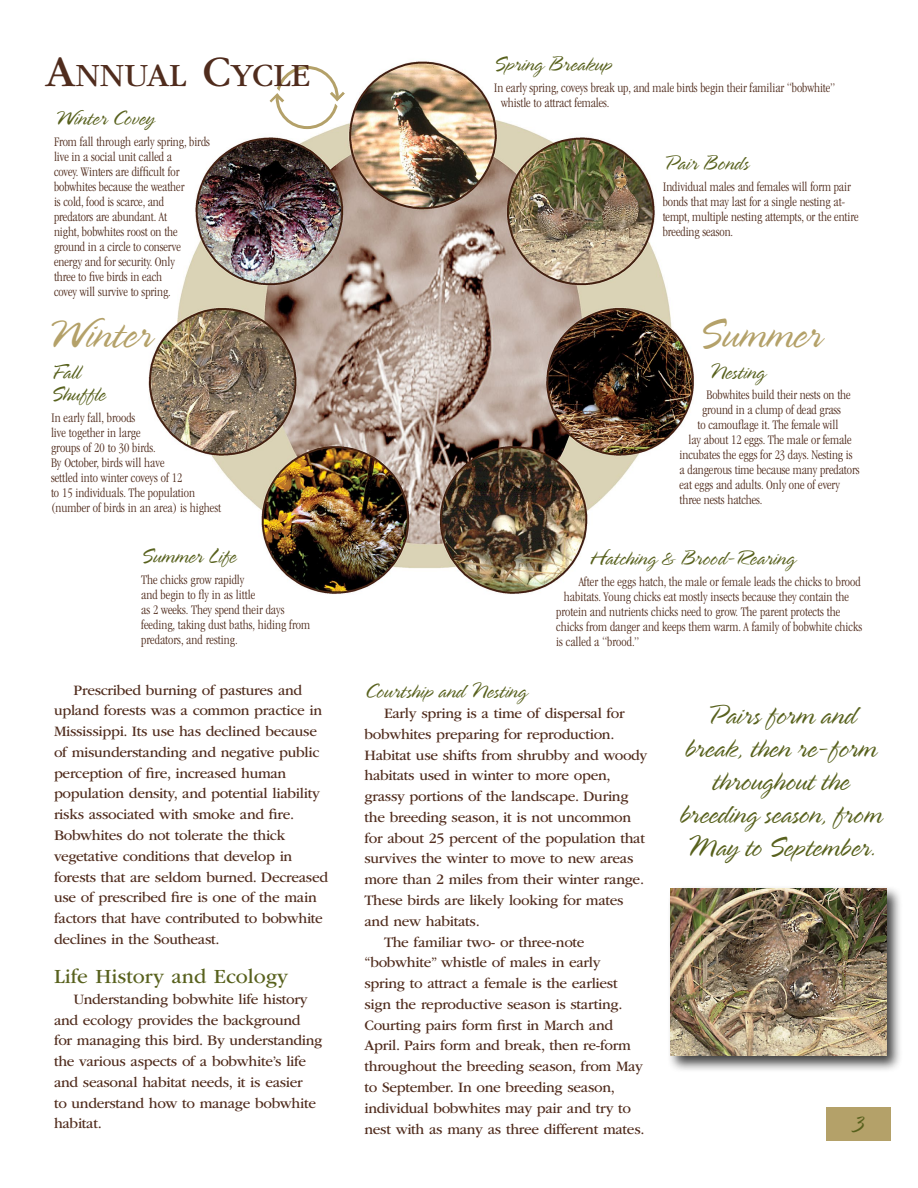
<style>
.page{position:relative;width:918px;height:1188px;background:#fff}
.page>*{position:absolute;margin:0;border:0;box-sizing:border-box;transform-origin:0 0}
.subheading_H3{font:300 45px "Spring LP Std";color:#b4a169}
.heading_H2{font:33.75px "ITC Garamond Std";color:#502c1d}
.t1{font:300 30px/33px "Spring LP Std";color:#58611d;text-align:center}
.subheading_H3-2{font:300 22.5px/22.5px "Spring LP Std";color:#58611d}
.heading_H2-2{font:21px "ITC Garamond Std";color:#58611d}
.body_text{font:15px/20.7px "ITC Garamond Std";letter-spacing:-.02em;color:#502c1d}
.t2{font:300 condensed 13.5px/15px "ITC Garamond Std";letter-spacing:-.005em;color:#502c1d}
.s1{font-size:45px}
</style>
<div class="page">
<div style="left:667px;top:885px;width:236px;height:187px;background:#000;opacity:.75"></div>
<img style="left:670px;top:889px;width:216px;height:167px">
<div style="left:827px;top:1107px;width:64px;height:34px;background:#b4a169"></div>
<img style="left:148px;top:61px;width:546px;height:533px">
<div style="left:277px;top:67px;width:60px;height:61px;background:#fff;border-radius:50%"></div>
<div style="left:276px;top:66px;width:63px;height:63px;border:3px solid #b4a169;border-radius:50%"></div>
<svg style="left:330px;top:89px;width:21px;height:22px"></svg>
<svg style="left:263px;top:83px;width:22px;height:23px"></svg>
<p class="heading_H2" style="left:46px;top:57px;width:266px"><span class="s1">A</span>NNUAL <span class="s1">C</span>YCLE</p>
<h4 class="subheading_H3-2" style="left:54px;top:108px;width:102px">Winter Covey</h4>
<p class="t2" style="left:54px;top:134px;width:157px">From fall through early spring, birds live in a social unit called a<br>covey. Winters are difficult for bobwhites because the weather<br>is cold, food is scarce, and<br>predators are abundant. At<br>night, bobwhites roost on the ground in a circle to conserve energy and for security. Only<br>three to five birds in each<br>covey will survive to spring.</p>
<h4 class="subheading_H3-2" style="left:494px;top:54px;width:120px">Spring Breakup</h4>
<p class="t2" style="left:501px;top:80px;width:336px;text-indent:-8px">In early spring, coveys break up, and male birds begin their familiar “bobwhite” whistle to attract females.</p>
<h4 class="subheading_H3-2" style="left:663px;top:153px;width:88px">Pair Bonds</h4>
<p class="t2" style="left:663px;top:179px;width:198px">Individual males and females will form pair bonds that may last for a single nesting at&shy;tempt, multiple nesting attempts, or the entire breeding season.</p>
<p class="subheading_H3" style="left:46px;top:311px;width:108px">Winter</p>
<p class="subheading_H3" style="left:699px;top:311px;width:125px">Summer</p>
<h4 class="subheading_H3-2" style="left:51px;top:362px;width:56px">Fall<br>Shuffle</h4>
<p class="t2" style="left:51px;top:410px;width:172px">In early fall, broods<br>live together in large<br>groups of 20 to 30 birds.<br>By October, birds will have<br>settled into winter coveys of 12<br>to 15 individuals. The population (number of birds in an area) is highest</p>
<h4 class="subheading_H3-2" style="left:141px;top:546px;width:96px">Summer Life</h4>
<p class="t2" style="left:141px;top:572px;width:170px">The chicks grow rapidly<br>and begin to fly in as little<br>as 2 weeks. They spend their days feeding, taking dust baths, hiding from predators, and resting.</p>
<p class="body_text" style="left:54px;top:680px;width:276px;text-indent:20px">Prescribed burning of pastures and upland forests was a common practice in Mississippi. Its use has declined because of misunderstanding and negative public perception of fire, increased human population density, and potential liability risks associated with smoke and fire.<br>Bobwhites do not tolerate the thick vegetative conditions that develop in forests that are seldom burned. Decreased use of prescribed fire is one of the main factors that have contributed to bobwhite declines in the Southeast.</p>
<p class="heading_H2-2" style="left:54px;top:965px;width:235px">Life History and Ecology</p>
<p class="body_text" style="left:54px;top:989px;width:270px;text-indent:20px">Understanding bobwhite life history and ecology provides the background for managing this bird. By understanding the various aspects of a bobwhite’s life and seasonal habitat needs, it is easier<br>to understand how to manage bobwhite habitat.</p>
<h4 class="subheading_H3-2" style="left:708px;top:362px;width:59px">Nesting</h4>
<p class="t2" style="left:706px;top:388px;width:146px">Bobwhites build their nests on the</p>
<p class="t2" style="left:702px;top:403px;width:141px">ground in a clump of dead grass</p>
<p class="t2" style="left:698px;top:418px;width:142px">to camouflage it. The female will</p>
<p class="t2" style="left:688px;top:433px;width:165px">lay about 12 eggs. The male or female</p>
<p class="t2" style="left:680px;top:448px;width:175px">incubates the eggs for 23 days. Nesting is</p>
<p class="t2" style="left:680px;top:463px;width:181px">a dangerous time because many predators</p>
<p class="t2" style="left:680px;top:478px;width:162px">eat eggs and adults. Only one of every</p>
<p class="t2" style="left:680px;top:493px;width:85px">three nests hatches.</p>
<h4 class="subheading_H3-2" style="left:589px;top:548px;width:207px">Hatching &amp; Brood-Rearing</h4>
<p class="t2" style="left:579px;top:574px;width:283px">After the eggs hatch, the male or female leads the chicks to brood</p>
<p class="t2" style="left:564px;top:589px;width:287px">habitats. Young chicks eat mostly insects because they contain the</p>
<p class="t2" style="left:556px;top:604px;width:286px">protein and nutrients chicks need to grow. The parent protects the</p>
<p class="t2" style="left:556px;top:619px;width:307px">chicks from danger and keeps them warm. A family of bobwhite chicks</p>
<p class="t2" style="left:556px;top:634px;width:85px">is called a “brood.”</p>
<p class="subheading_H3-2" style="left:364px;top:681px;width:164px">Courtship and Nesting</p>
<p class="body_text" style="left:364px;top:703px;width:284px;text-indent:20px">Early spring is a time of dispersal for bobwhites preparing for reproduction.<br>Habitat use shifts from shrubby and woody habitats used in winter to more open, grassy portions of the landscape. During the breeding season, it is not uncommon for about 25 percent of the population that survives the winter to move to new areas more than 2 miles from their winter range.<br>These birds are likely looking for mates and new habitats.</p>
<p class="body_text" style="left:364px;top:932px;width:282px;text-indent:20px">The familiar two- or three-note “bobwhite” whistle of males in early spring to attract a female is the earliest sign the reproductive season is starting.<br>Courting pairs form first in March and April. Pairs form and break, then re-form throughout the breeding season, from May to September. In one breeding season, individual bobwhites may pair and try to nest with as many as three different mates.</p>
<h3 class="t1" style="left:679px;top:699px;width:204px">Pairs form and break, then re-form throughout the breeding season, from<br>May to September.</h3>
<p class="t1" style="left:853px;top:1107px;width:13px">3</p>
</div>
